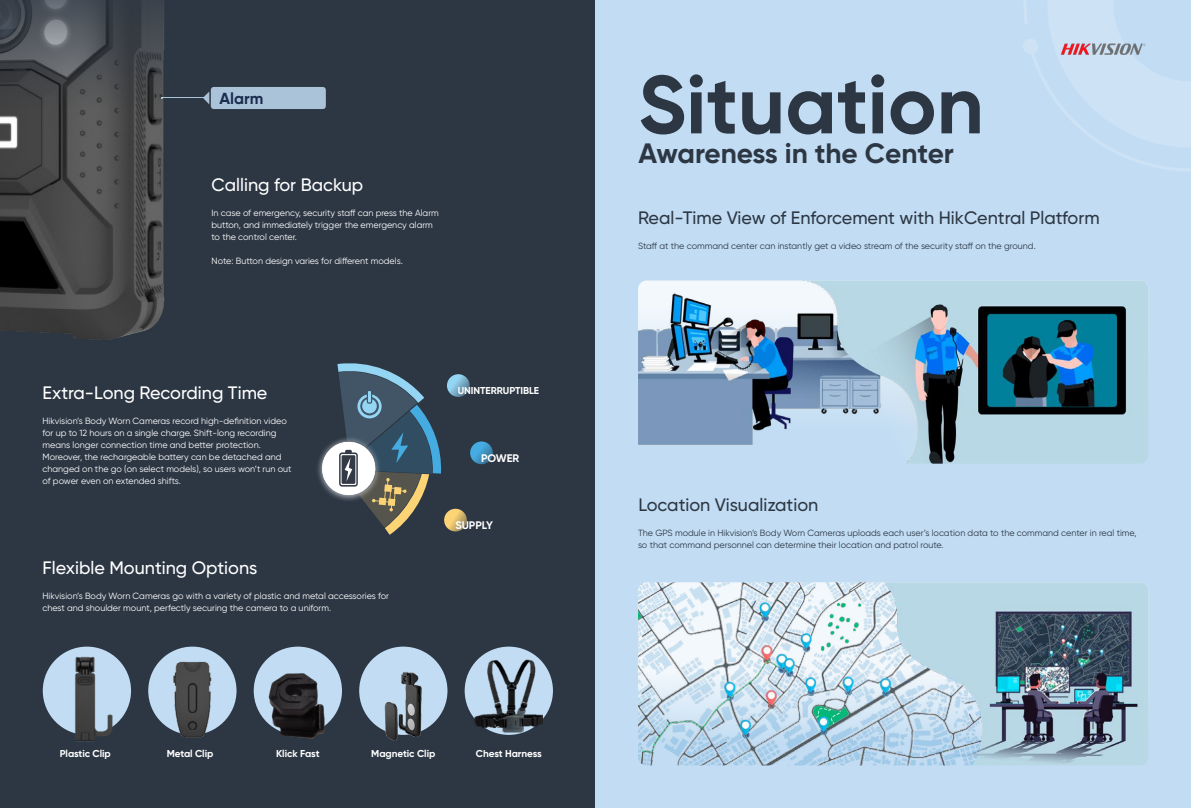
<style>
.page{position:relative;width:1191px;height:808px;background:#2d3744}
.page>*{position:absolute;margin:0;border:0;box-sizing:border-box;transform-origin:0 0}
.t1{font:700 82px "Gilroy";color:#2d3744}
.t2{font:700 28px "Gilroy";letter-spacing:-.005em;color:#2d3744}
.t3{font:500 18px "Gilroy";color:#2d3744}
.t4{font:500 18px "Gilroy";color:#fff}
.t5{font:700 16px "Gilroy";color:#1a2d4f}
.t6{font:700 11px "Gilroy";letter-spacing:-.005em;color:#fff}
.t7{font:700 10px "Gilroy";letter-spacing:-.005em;color:#fff}
.t8{font:9px/12px "Gilroy";color:#fff}
.t9{font:9px/12px "Gilroy";color:#2d3744}
</style>
<div class="page">
<div style="left:595px;top:0;width:596px;height:808px;background:#c2ddf3"></div>
<img style="left:0;top:0;width:212px;height:340px">
<svg style="left:1023px;top:0;width:168px;height:171px"></svg>
<img style="left:1058px;top:40px;width:89px;height:18px">
<div style="left:43px;top:647px;width:88px;height:88px;background:#c2ddf3;border-radius:50%"></div>
<div style="left:148px;top:647px;width:88px;height:88px;background:#c2ddf3;border-radius:50%"></div>
<div style="left:254px;top:647px;width:88px;height:88px;background:#c2ddf3;border-radius:50%"></div>
<div style="left:359px;top:647px;width:88px;height:88px;background:#c2ddf3;border-radius:50%"></div>
<div style="left:465px;top:647px;width:88px;height:88px;background:#c2ddf3;border-radius:50%"></div>
<img style="left:71px;top:655px;width:43px;height:87px">
<img style="left:167px;top:661px;width:50px;height:77px">
<img style="left:269px;top:673px;width:59px;height:66px">
<img style="left:381px;top:671px;width:42px;height:70px">
<img style="left:473px;top:658px;width:69px;height:75px">
<div style="left:211px;top:87px;width:115px;height:22px;background:#abc3d8;border-radius:3px"></div>
<svg style="left:203px;top:92px;width:6px;height:12px"></svg>
<hr style="left:162px;top:98px;width:41px;height:1px;background:#c2ddf3">
<img style="left:638px;top:280px;width:510px;height:184px">
<img style="left:638px;top:582px;width:510px;height:183px">
<svg style="left:447px;top:374px;width:22px;height:23px"></svg>
<svg style="left:470px;top:441px;width:23px;height:23px"></svg>
<svg style="left:444px;top:509px;width:23px;height:22px"></svg>
<svg style="left:318px;top:363px;width:124px;height:172px"></svg>
<h3 class="t5" style="left:219px;top:88px;width:45px">Alarm</h3>
<h3 class="t4" style="left:211px;top:174px;width:153px">Calling for Backup</h3>
<p class="t8" style="left:211px;top:207px;width:229px">In case of emergency, security staff can press the Alarm button, and immediately trigger the emergency alarm to the control center.</p>
<p class="t8" style="left:211px;top:255px;width:193px">Note: Button design varies for different models.</p>
<h3 class="t4" style="left:43px;top:381px;width:226px">Extra-Long Recording Time</h3>
<p class="t8" style="left:43px;top:415px;width:250px">Hikvision’s Body Worn Cameras record high-definition video for up to 12 hours on a single charge. Shift-long recording means longer connection time and better protection.<br>Moreover, the rechargeable battery can be detached and changed on the go (on select models), so users won’t run out of power even on extended shifts.</p>
<h3 class="t4" style="left:43px;top:556px;width:216px">Flexible Mounting Options</h3>
<p class="t8" style="left:43px;top:589px;width:348px">Hikvision’s Body Worn Cameras go with a variety of plastic and metal accessories for chest and shoulder mount, perfectly securing the camera to a uniform.</p>
<p class="t7" style="left:458px;top:384px;width:83px">UNINTERRUPTIBLE</p>
<p class="t6" style="left:481px;top:451px;width:40px">POWER</p>
<p class="t6" style="left:455px;top:519px;width:39px">SUPPLY</p>
<p class="t7" style="left:60px;top:747px;width:53px">Plastic Clip</p>
<p class="t7" style="left:167px;top:747px;width:48px">Metal Clip</p>
<p class="t7" style="left:276px;top:747px;width:45px">Klick Fast</p>
<p class="t7" style="left:371px;top:747px;width:66px">Magnetic Clip</p>
<p class="t7" style="left:476px;top:747px;width:67px">Chest Harness</p>
<h1 class="t1" style="left:638px;top:53px;width:347px">Situation</h1>
<h2 class="t2" style="left:638px;top:136px;width:317px">Awareness in the Center</h2>
<h3 class="t3" style="left:638px;top:206px;width:463px">Real-Time View of Enforcement with HikCentral Platform</h3>
<p class="t9" style="left:638px;top:240px;width:399px">Staff at the command center can instantly get a video stream of the security staff on the ground.</p>
<h3 class="t3" style="left:638px;top:494px;width:181px">Location Visualization</h3>
<p class="t9" style="left:638px;top:527px;width:500px">The GPS module in Hikvision’s Body Worn Cameras uploads each user’s location data to the command center in real time, so that command personnel can determine their location and patrol route.</p>
</div>
